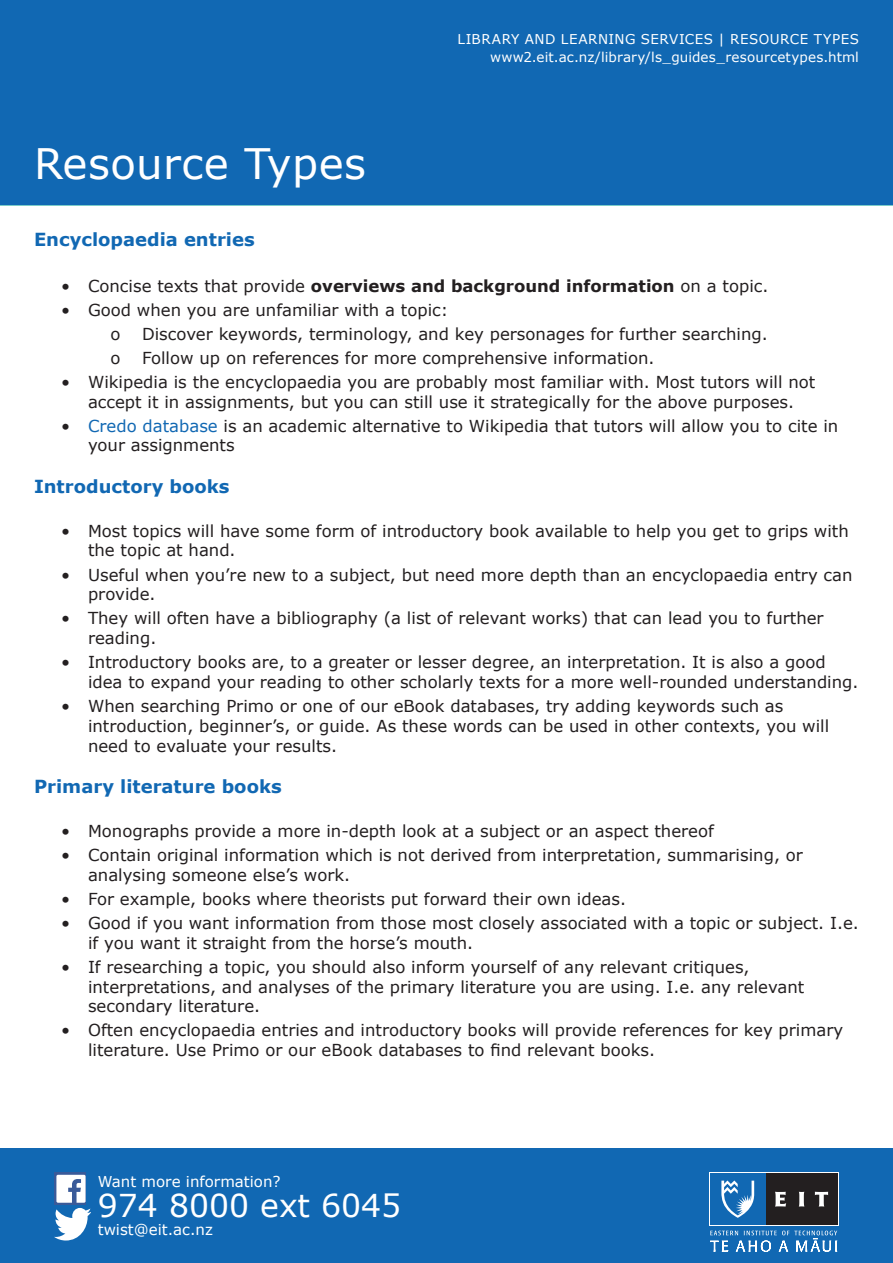
<style>
.page{position:relative;width:893px;height:1263px;background:#fff}
.page>*{position:absolute;margin:0;border:0;box-sizing:border-box;transform-origin:0 0}
.Body_Text{font:42px "Verdana";letter-spacing:.01em;color:#fff}
.t1{font:31.5px "Verdana";color:#fff}
.t2{font:700 18px "Verdana";color:#1168b3}
.t3{font:16.5px/19.8px "Verdana";color:#231f20}
.t4{font:15px "Verdana";color:#fff}
.t5{font:13.5px "Verdana";letter-spacing:.02em;color:#fff}
.s1{font-weight:700}
.s2{color:#1168b3}
</style>
<div class="page">
<div style="left:0;top:0;width:893px;height:204px;background:#1168b3"></div>
<div style="left:0;top:1148px;width:893px;height:115px;background:#1168b3"></div>
<div style="left:709px;top:1172px;width:130px;height:54px;background:linear-gradient(to bottom,#231f20,#231f20)"></div>
<div style="left:766px;top:1174px;width:71px;height:51px;background:#231f20"></div>
<div style="left:710px;top:1174px;width:56px;height:51px;background:#1168b3"></div>
<svg style="left:775px;top:1192px;width:53px;height:14px"></svg>
<svg style="left:721px;top:1180px;width:33px;height:38px"></svg>
<svg style="left:710px;top:1230px;width:127px;height:22px"></svg>
<svg style="left:54px;top:1172px;width:31px;height:3px"></svg>
<svg style="left:54px;top:1175px;width:37px;height:65px"></svg>
<p class="Body_Text" style="left:34px;top:135px;width:333px">Resource Types</p>
<p class="t5" style="left:457px;top:30px;width:403px">LIBRARY AND LEARNING SERVICES | RESOURCE TYPES</p>
<p class="t5" style="left:490px;top:48px;width:370px">www2.eit.ac.nz/library/ls_guides_resourcetypes.html</p>
<p class="t2" style="left:34px;top:227px;width:222px">Encyclopaedia entries</p>
<p class="t3" style="left:61px;top:275px;width:709px">• Concise texts that provide <span class="s1">overviews and background information</span> on a topic.</p>
<p class="t3" style="left:61px;top:299px;width:389px">• Good when you are unfamiliar with a topic:</p>
<p class="t3" style="left:111px;top:324px;width:12px">o</p>
<p class="t3" style="left:142px;top:324px;width:627px">Discover keywords, terminology, and key personages for further searching.</p>
<p class="t3" style="left:111px;top:348px;width:12px">o</p>
<p class="t3" style="left:142px;top:348px;width:514px">Follow up on references for more comprehensive information.</p>
<p class="t3" style="left:61px;top:372px;width:756px;text-align:center">• Wikipedia is the encyclopaedia you are probably most familiar with. Most tutors will not accept it in assignments, but you can still use it strategically for the above purposes.</p>
<p class="t3" style="left:88px;top:415px;width:752px;text-indent:-27px">• <span class="s2">Credo database</span> is an academic alternative to Wikipedia that tutors will allow you to cite in your assignments</p>
<p class="t2" style="left:34px;top:473px;width:197px">Introductory books</p>
<p class="t3" style="left:88px;top:521px;width:762px;text-indent:-27px">• Most topics will have some form of introductory book available to help you get to grips with the topic at hand.</p>
<p class="t3" style="left:88px;top:564px;width:766px;text-indent:-27px">• Useful when you’re new to a subject, but need more depth than an encyclopaedia entry can provide.</p>
<p class="t3" style="left:88px;top:608px;width:737px;text-indent:-27px">• They will often have a bibliography (a list of relevant works) that can lead you to further reading.</p>
<p class="t3" style="left:88px;top:652px;width:772px;text-indent:-27px">• Introductory books are, to a greater or lesser degree, an interpretation. It is also a good idea to expand your reading to other scholarly texts for a more well-rounded understanding.</p>
<p class="t3" style="left:88px;top:696px;width:743px;text-indent:-27px">• When searching Primo or one of our eBook databases, try adding keywords such as introduction, beginner’s, or guide. As these words can be used in other contexts, you will need to evaluate your results.</p>
<p class="t2" style="left:34px;top:774px;width:249px">Primary literature books</p>
<p class="t3" style="left:61px;top:821px;width:654px">• Monographs provide a more in-depth look at a subject or an aspect thereof</p>
<p class="t3" style="left:88px;top:845px;width:716px;text-indent:-27px">• Contain original information which is not derived from interpretation, summarising, or analysing someone else’s work.</p>
<p class="t3" style="left:61px;top:889px;width:567px">• For example, books where theorists put forward their own ideas.</p>
<p class="t3" style="left:88px;top:913px;width:772px;text-indent:-27px">• Good if you want information from those most closely associated with a topic or subject. I.e. if you want it straight from the horse’s mouth.</p>
<p class="t3" style="left:88px;top:957px;width:718px;text-indent:-27px">• If researching a topic, you should also inform yourself of any relevant critiques, interpretations, and analyses of the primary literature you are using. I.e. any relevant secondary literature.</p>
<p class="t3" style="left:88px;top:1020px;width:757px;text-indent:-27px">• Often encyclopaedia entries and introductory books will provide references for key primary literature. Use Primo or our eBook databases to find relevant books.</p>
<p class="t4" style="left:98px;top:1171px;width:184px">Want more information?</p>
<p class="t1" style="left:98px;top:1184px;width:305px">974 8000 ext 6045</p>
<p class="t4" style="left:98px;top:1219px;width:117px">twist@eit.ac.nz</p>
</div>
